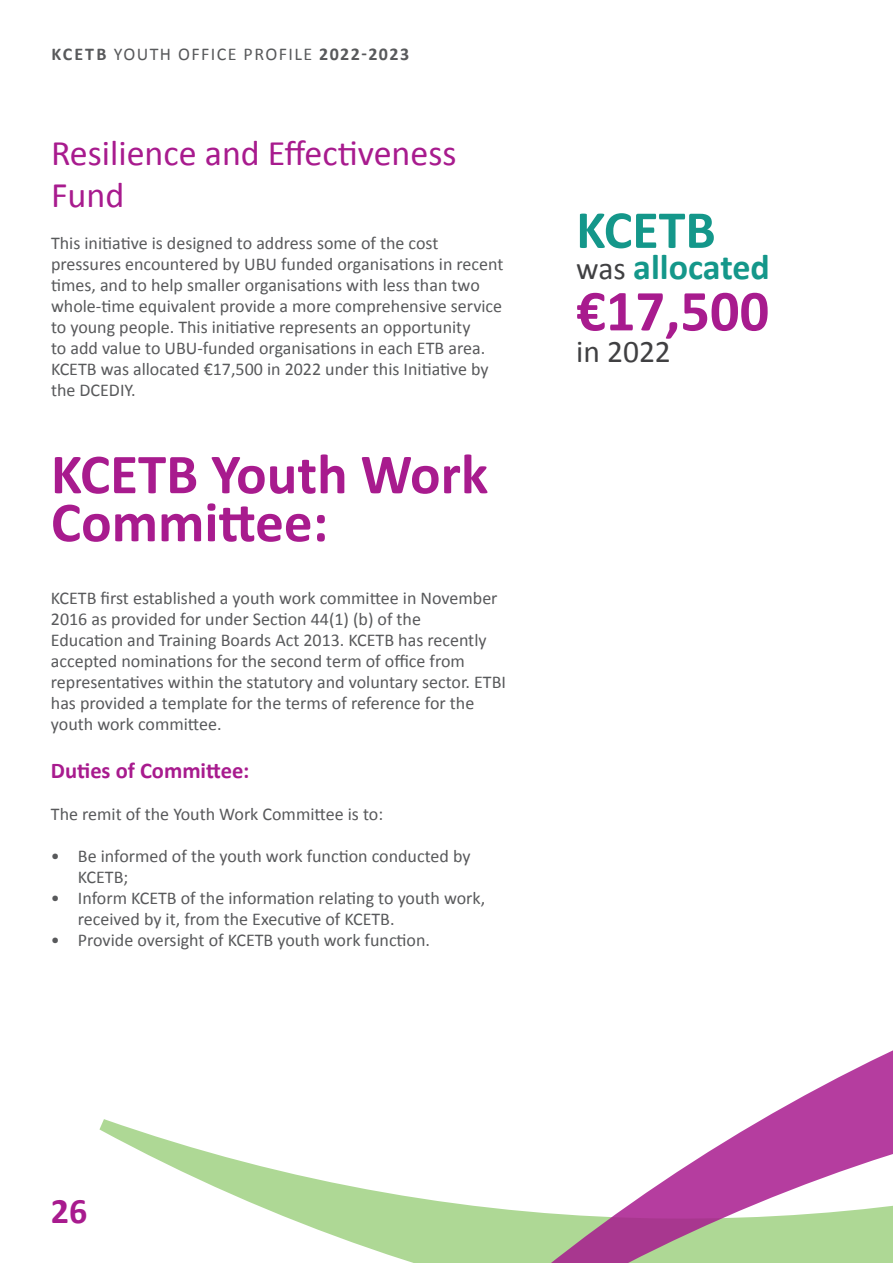
<style>
.page{position:relative;width:893px;height:1263px;background:#fff}
.page>*{position:absolute;margin:0;border:0;box-sizing:border-box;transform-origin:0 0}
.t1{font:700 58.5px "Calibri";color:#a81b8e}
.t2{font:700 57px/48px "Calibri";color:#a81b8e}
.t3{font:700 54px "Calibri";color:#14978a}
.t4{font:36px/42px "Calibri";color:#a81b8e}
.t5{font:700 36px "Calibri";color:#14978a}
.t6{font:700 36px "Calibri";color:#a81b8e}
.t7{font:31.5px "Calibri";color:#404042}
.t8{font:700 22.5px "Calibri";color:#a81b8e}
.t9{font:18px/21px "Calibri";color:#58595b}
.t10{font:18px "Calibri";letter-spacing:.08em;color:#58595b}
.s1{font-weight:700}
.s2{font-weight:400;font-size:31.5px;color:#404042}
</style>
<div class="page">
<svg style="left:99px;top:1119px;width:332px;height:144px"></svg>
<svg style="left:431px;top:1050px;width:462px;height:213px"></svg>
<p class="t10" style="left:51px;top:43px;width:359px"><span class="s1">KCETB</span> YOUTH OFFICE PROFILE <span class="s1">2022-2023</span></p>
<h3 class="t4" style="left:51px;top:130px;width:407px">Resilience and Effectiveness<br>Fund</h3>
<p class="t9" style="left:51px;top:231px;width:454px">This initiative is designed to address some of the cost pressures encountered by UBU funded organisations in recent times, and to help smaller organisations with less than two whole-time equivalent provide a more comprehensive service to young people. This initiative represents an opportunity<br>to add value to UBU-funded organisations in each ETB area.<br>KCETB was allocated €17,500 in 2022 under this Initiative by the DCEDIY.</p>
<h2 class="t2" style="left:51px;top:448px;width:439px">KCETB Youth Work<br>Committee:</h2>
<p class="t9" style="left:51px;top:587px;width:457px">KCETB first established a youth work committee in November 2016 as provided for under Section 44(1) (b) of the<br>Education and Training Boards Act 2013. KCETB has recently accepted nominations for the second term of office from representatives within the statutory and voluntary sector. ETBI has provided a template for the terms of reference for the youth work committee.</p>
<p class="t8" style="left:51px;top:755px;width:200px">Duties of Committee:</p>
<p class="t9" style="left:51px;top:803px;width:334px">The remit of the Youth Work Committee is to:</p>
<p class="t9" style="left:78px;top:845px;width:394px;text-indent:-27px">• Be informed of the youth work function conducted by<br>KCETB;</p>
<p class="t9" style="left:78px;top:887px;width:409px;text-indent:-27px">• Inform KCETB of the information relating to youth work, received by it, from the Executive of KCETB.</p>
<p class="t9" style="left:51px;top:929px;width:381px">• Provide oversight of KCETB youth work function.</p>
<h3 class="t3" style="left:576px;top:192px;width:141px">KCETB</h3>
<h3 class="t5" style="left:576px;top:242px;width:195px"><span class="s2">was</span> allocated</h3>
<h1 class="t1" style="left:576px;top:270px;width:195px">€17,500</h1>
<h3 class="t7" style="left:576px;top:332px;width:96px">in 2022</h3>
<h3 class="t6" style="left:51px;top:1186px;width:38px">26</h3>
</div>
